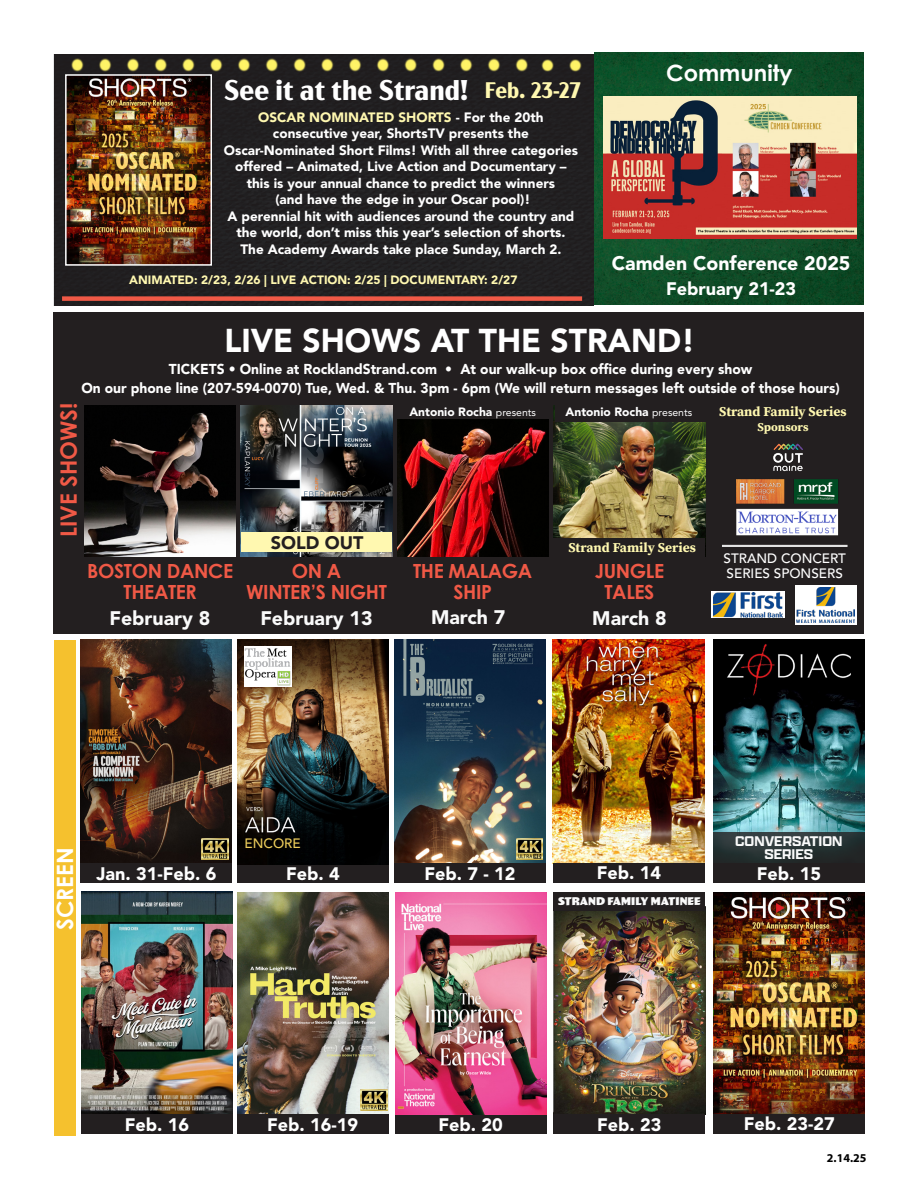
<style>
.page{position:relative;width:918px;height:1188px;background:#fff}
.page>*{position:absolute;margin:0;border:0;box-sizing:border-box;transform-origin:0 0}
.t1{font:900 32.85px "Avenir LT Std";color:#fff}
.t2{font:700 28.5px "Acme Gothic";color:#fff}
.t3{font:700 22.5px "Century Gothic";color:#fff}
.t4{font:700 22.5px "Century Gothic";color:#f05946}
.t5{font:700 22.5px "Acme Gothic";letter-spacing:-.01em;color:#fff8b0}
.t6{font:700 19.5px/21px "Century Gothic";letter-spacing:-.02em;color:#f05946;text-align:center}
.t7{font:900 19.5px "Avenir LT Std";color:#fafafa}
.t8{font:900 19.5px "Avenir LT Std";color:#fff}
.t9{font:900 18px "Avenir LT Std";color:#fff}
.t10{font:900 18px "Avenir LT Std";color:#231f20}
.t11{font:600 15px "Apotek Extra Wide";color:#fafafa}
.t12{font:900 14.25px/19.5px "Avenir LT Std";color:#fff;text-align:center}
.t13{font:900 13.5px/16.5px "Avenir LT Std";color:#fff;text-align:center}
.t14{font:700 13.5px "Source Serif Pro";color:#fff8b0}
.t15{font:500 13.5px "Avenir LT Pro";color:#fff}
.t16{font:500 13.5px "Avenir LT Pro";color:#eccc5b}
.t17{font:900 12px "Avenir LT Std";color:#fff8b0}
.t18{font:900 12px "Avenir LT Std";color:#fff}
.t19{font:700 12px "Source Serif Pro";color:#fff8b0}
.t20{font:700 12px "Myriad Pro";color:#000}
.t21{font:700 10.5px "Wigwag";color:#fafafa}
.s1{color:#fff8b0}
.s2{font-weight:400;font-size:10.5px}
</style>
<div class="page">
<div style="left:53px;top:312px;width:811px;height:321px;background:#231f20"></div>
<img style="left:84px;top:405px;width:151px;height:152px">
<img style="left:397px;top:420px;width:151px;height:136px">
<svg style="left:711px;top:591px;width:74px;height:27px"></svg>
<img style="left:713px;top:593px;width:70px;height:25px">
<div style="left:795px;top:585px;width:61px;height:39px;background:#fff"></div>
<img style="left:796px;top:587px;width:58px;height:36px">
<hr style="left:722px;top:545px;width:126px;height:1px;background:#fff">
<hr style="left:722px;top:546px;width:126px;height:1px;background:#fff">
<img style="left:554px;top:405px;width:151px;height:133px">
<img style="left:241px;top:406px;width:151px;height:151px">
<img style="left:595px;top:53px;width:269px;height:252px">
<div style="left:54px;top:640px;width:22px;height:495px;background:#f5c12e"></div>
<img style="left:237px;top:892px;width:151px;height:222px">
<img style="left:81px;top:892px;width:152px;height:222px">
<div style="left:237px;top:1114px;width:151px;height:20px;background:#231f20"></div>
<div style="left:81px;top:1114px;width:152px;height:20px;background:#231f20"></div>
<img style="left:553px;top:640px;width:151px;height:223px">
<div style="left:553px;top:863px;width:151px;height:20px;background:#231f20"></div>
<img style="left:713px;top:892px;width:152px;height:223px">
<div style="left:713px;top:1115px;width:152px;height:19px;background:#231f20"></div>
<div style="left:395px;top:1114px;width:151px;height:20px;background:#231f20"></div>
<img style="left:395px;top:892px;width:151px;height:222px">
<img style="left:81px;top:640px;width:151px;height:223px">
<div style="left:81px;top:863px;width:151px;height:20px;background:#231f20"></div>
<img style="left:202px;top:838px;width:26px;height:21px">
<img style="left:361px;top:1089px;width:26px;height:22px">
<img style="left:394px;top:640px;width:152px;height:223px">
<div style="left:394px;top:863px;width:152px;height:20px;background:#231f20"></div>
<img style="left:516px;top:838px;width:27px;height:21px">
<img style="left:554px;top:911px;width:151px;height:204px">
<div style="left:554px;top:1115px;width:151px;height:19px;background:#231f20"></div>
<div style="left:554px;top:892px;width:151px;height:19px;background:#231f20"></div>
<div style="left:53px;top:54px;width:540px;height:252px;background:#211f21"></div>
<img style="left:68px;top:77px;width:141px;height:186px">
<div style="left:65px;top:74px;width:147px;height:192px;border:2px solid #fff"></div>
<div style="left:62px;top:296px;width:520px;height:5px;background:#f05946"></div>
<img style="left:57px;top:56px;width:475px;height:16px">
<img style="left:532px;top:56px;width:61px;height:17px">
<div style="left:242px;top:532px;width:150px;height:19px;background:#fff8b0"></div>
<img style="left:713px;top:640px;width:152px;height:224px">
<svg style="left:713px;top:832px;width:152px;height:31px;background:#293334"></svg>
<div style="left:713px;top:863px;width:151px;height:20px;background:#231f20"></div>
<div style="left:555px;top:402px;width:150px;height:20px;background:#231f20"></div>
<div style="left:237px;top:863px;width:151px;height:20px;background:#231f20"></div>
<img style="left:237px;top:640px;width:151px;height:224px">
<div style="left:244px;top:646px;width:48px;height:41px;background:#fff"></div>
<img style="left:244px;top:648px;width:47px;height:38px">
<img style="left:604px;top:97px;width:252px;height:142px">
<img style="left:736px;top:443px;width:103px;height:93px">
<p class="t2" style="left:224px;top:69px;width:245px">See it at the Strand!</p>
<p class="t13" style="left:224px;top:109px;width:356px"><span class="s1">OSCAR NOMINATED SHORTS</span> - For the 20th consecutive year, ShortsTV presents the Oscar-Nominated Short Films! With all three categories offered – Animated, Live Action and Documentary – this is your annual chance to predict the winners<br>(and have the edge in your Oscar pool)!<br>A perennial hit with audiences around the country and the world, don’t miss this year’s selection of shorts.<br>The Academy Awards take place Sunday, March 2.</p>
<p class="t5" style="left:485px;top:74px;width:97px">Feb. 23-27</p>
<p class="t17" style="left:129px;top:273px;width:390px">ANIMATED: 2/23, 2/26 | LIVE ACTION: 2/25 | DOCUMENTARY: 2/27</p>
<p class="t3" style="left:666px;top:55px;width:128px">Community</p>
<p class="t8" style="left:612px;top:251px;width:240px">Camden Conference 2025</p>
<p class="t9" style="left:666px;top:278px;width:132px">February 21-23</p>
<p class="t1" style="left:224px;top:320px;width:472px">LIVE SHOWS AT THE STRAND!</p>
<p class="t12" style="left:81px;top:359px;width:760px">TICKETS • Online at RocklandStrand.com • At our walk-up box office during every show<br>On our phone line (207-594-0070) Tue, Wed. &amp; Thu. 3pm - 6pm (We will return messages left outside of those hours)</p>
<p class="t4" style="left:52px;top:537px;width:136px;rotate:-90deg">LIVE SHOWS!</p>
<p class="t18" style="left:409px;top:404px;width:128px">Antonio Rocha <span class="s2">presents</span></p>
<p class="t18" style="left:566px;top:404px;width:128px">Antonio Rocha <span class="s2">presents</span></p>
<p class="t6" style="left:87px;top:559px;width:147px">BOSTON DANCE<br>THEATER</p>
<p class="t10" style="left:271px;top:532px;width:94px">SOLD OUT</p>
<p class="t6" style="left:292px;top:559px;width:51px">ON A</p>
<p class="t6" style="left:246px;top:580px;width:142px">WINTER’S NIGHT</p>
<p class="t6" style="left:413px;top:559px;width:121px">THE MALAGA</p>
<p class="t6" style="left:453px;top:580px;width:40px">SHIP</p>
<p class="t14" style="left:568px;top:538px;width:129px">Strand Family Series</p>
<p class="t6" style="left:595px;top:559px;width:71px">JUNGLE</p>
<p class="t6" style="left:605px;top:580px;width:51px">TALES</p>
<p class="t7" style="left:110px;top:606px;width:102px">February 8</p>
<p class="t7" style="left:431px;top:606px;width:76px">March 7</p>
<p class="t7" style="left:260px;top:606px;width:114px">February 13</p>
<p class="t7" style="left:592px;top:606px;width:76px">March 8</p>
<p class="t14" style="left:719px;top:402px;width:129px">Strand Family Series</p>
<p class="t19" style="left:757px;top:418px;width:53px">Sponsors</p>
<p class="t15" style="left:724px;top:551px;width:124px">STRAND CONCERT</p>
<p class="t15" style="left:727px;top:566px;width:118px">SERIES SPONSERS</p>
<p class="t3" style="left:48px;top:930px;width:84px;rotate:-90deg">SCREEN</p>
<p class="t16" style="left:245px;top:836px;width:58px">ENCORE</p>
<p class="t9" style="left:96px;top:863px;width:121px">Jan. 31-Feb. 6</p>
<p class="t9" style="left:424px;top:863px;width:92px">Feb. 7 - 12</p>
<p class="t9" style="left:286px;top:863px;width:55px">Feb. 4</p>
<p class="t9" style="left:597px;top:862px;width:66px">Feb. 14</p>
<p class="t21" style="left:558px;top:895px;width:144px">STRAND FAMILY MATINEE</p>
<p class="t11" style="left:735px;top:831px;width:109px">CONVERSATION</p>
<p class="t11" style="left:764px;top:845px;width:51px">SERIES</p>
<p class="t9" style="left:757px;top:863px;width:66px">Feb. 15</p>
<p class="t9" style="left:125px;top:1114px;width:66px">Feb. 16</p>
<p class="t9" style="left:267px;top:1114px;width:92px">Feb. 16-19</p>
<p class="t9" style="left:439px;top:1114px;width:66px">Feb. 20</p>
<p class="t9" style="left:744px;top:1113px;width:92px">Feb. 23-27</p>
<p class="t9" style="left:597px;top:1114px;width:66px">Feb. 23</p>
<p class="t20" style="left:827px;top:1151px;width:41px">2.14.25</p>
</div>
